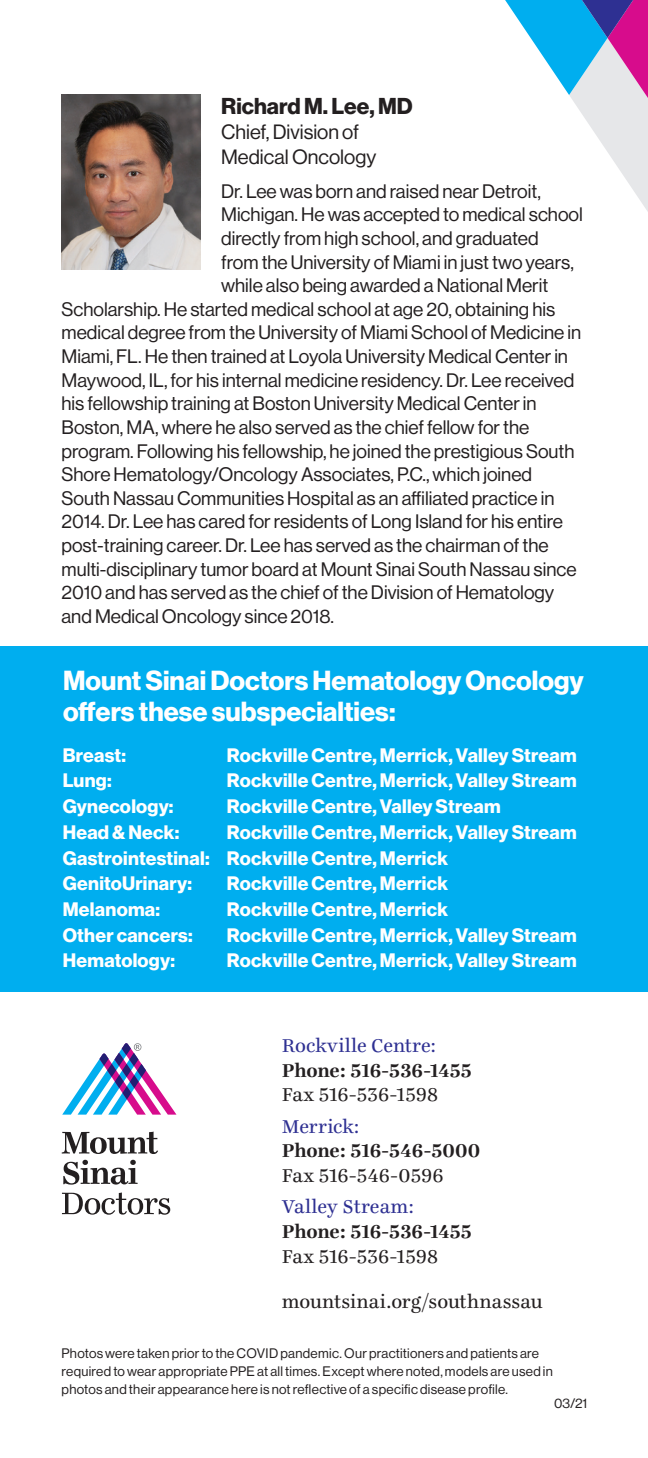
<style>
.page{position:relative;width:648px;height:1458px;background:#fff}
.page>*{position:absolute;margin:0;border:0;box-sizing:border-box;transform-origin:0 0}
.t1{font:27px/31.5px "N Haas Grotesk DS Std 75 Bd";color:#fff}
.t2{font:22.5px "N Haas Grotesk DS Std 75 Bd";color:#231f20}
.t3{font:20.25px "Ingeborg";color:#231f20}
.t4{font:20.25px "Ingeborg";letter-spacing:.01em;color:#2e3092}
.t5{font:700 20.25px "Ingeborg";letter-spacing:-.015em;color:#231f20}
.t6{font:20.25px/24.8px "N Haas Grotesk DS Std 55 Rg";color:#231f20}
.t7{font:700 20.25px "Ingeborg";letter-spacing:.005em;color:#231f20}
.t8{font:19.12px "N Haas Grotesk DS Std 55 Rg";color:#231f20}
.t9{font:19.12px/25.7px "N Haas Grotesk DS Std 75 Bd";letter-spacing:.015em;color:#fff}
.t10{font:13.5px/18px "N Haas Grotesk DS Std 55 Rg";letter-spacing:.02em;color:#231f20}
</style>
<div class="page">
<svg style="left:505px;top:0;width:143px;height:212px"></svg>
<svg style="left:62px;top:1132px;width:96px;height:22px"></svg>
<svg style="left:63px;top:1160px;width:75px;height:25px"></svg>
<svg style="left:62px;top:1192px;width:108px;height:23px"></svg>
<svg style="left:62px;top:1043px;width:114px;height:72px"></svg>
<div style="left:0;top:646px;width:648px;height:346px;background:#00aeef"></div>
<img style="left:62px;top:95px;width:139px;height:175px">
<p class="t2" style="left:221px;top:93px;width:193px">Richard M. Lee, MD</p>
<p class="t6" style="left:221px;top:120px;width:157px">Chief, Division of<br>Medical Oncology</p>
<p class="t8" style="left:221px;top:180px;width:321px">Dr. Lee was born and raised near Detroit,</p>
<p class="t8" style="left:221px;top:204px;width:363px">Michigan. He was accepted to medical school</p>
<p class="t8" style="left:221px;top:227px;width:319px">directly from high school, and graduated</p>
<p class="t8" style="left:221px;top:251px;width:354px">from the University of Miami in just two years,</p>
<p class="t8" style="left:221px;top:275px;width:329px">while also being awarded a National Merit</p>
<p class="t8" style="left:62px;top:298px;width:495px">Scholarship. He started medical school at age 20, obtaining his</p>
<p class="t8" style="left:62px;top:322px;width:521px">medical degree from the University of Miami School of Medicine in</p>
<p class="t8" style="left:62px;top:346px;width:508px">Miami, FL. He then trained at Loyola University Medical Center in</p>
<p class="t8" style="left:62px;top:369px;width:514px">Maywood, IL, for his internal medicine residency. Dr. Lee received</p>
<p class="t8" style="left:62px;top:393px;width:477px">his fellowship training at Boston University Medical Center in</p>
<p class="t8" style="left:62px;top:416px;width:469px">Boston, MA, where he also served as the chief fellow for the</p>
<p class="t8" style="left:62px;top:440px;width:514px">program. Following his fellowship, he joined the prestigious South</p>
<p class="t8" style="left:62px;top:464px;width:472px">Shore Hematology/Oncology Associates, P.C., which joined</p>
<p class="t8" style="left:62px;top:487px;width:494px">South Nassau Communities Hospital as an affiliated practice in</p>
<p class="t8" style="left:62px;top:511px;width:503px">2014. Dr. Lee has cared for residents of Long Island for his entire</p>
<p class="t8" style="left:62px;top:535px;width:489px">post-training career. Dr. Lee has served as the chairman of the</p>
<p class="t8" style="left:62px;top:558px;width:517px">multi-disciplinary tumor board at Mount Sinai South Nassau since</p>
<p class="t8" style="left:62px;top:582px;width:494px">2010 and has served as the chief of the Division of Hematology</p>
<p class="t8" style="left:62px;top:605px;width:274px">and Medical Oncology since 2018.</p>
<h1 class="t1" style="left:63px;top:665px;width:522px">Mount Sinai Doctors Hematology Oncology offers these subspecialties:</h1>
<p class="t9" style="left:63px;top:742px;width:65px">Breast:</p>
<p class="t9" style="left:227px;top:742px;width:351px">Rockville Centre, Merrick, Valley Stream</p>
<p class="t9" style="left:63px;top:768px;width:51px">Lung:</p>
<p class="t9" style="left:227px;top:768px;width:351px">Rockville Centre, Merrick, Valley Stream</p>
<p class="t9" style="left:63px;top:794px;width:112px">Gynecology:</p>
<p class="t9" style="left:227px;top:794px;width:275px">Rockville Centre, Valley Stream</p>
<p class="t9" style="left:63px;top:820px;width:118px">Head &amp; Neck:</p>
<p class="t9" style="left:63px;top:820px;width:515px;text-indent:164px">Rockville Centre, Merrick, Valley Stream<br>Gastrointestinal: Rockville Centre, Merrick<br>GenitoUrinary:</p>
<p class="t9" style="left:227px;top:871px;width:223px">Rockville Centre, Merrick</p>
<p class="t9" style="left:63px;top:897px;width:99px">Melanoma:</p>
<p class="t9" style="left:227px;top:897px;width:223px">Rockville Centre, Merrick</p>
<p class="t9" style="left:63px;top:922px;width:132px">Other cancers:</p>
<p class="t9" style="left:227px;top:922px;width:351px">Rockville Centre, Merrick, Valley Stream</p>
<p class="t9" style="left:63px;top:948px;width:114px">Hematology:</p>
<p class="t9" style="left:227px;top:948px;width:351px">Rockville Centre, Merrick, Valley Stream</p>
<p class="t4" style="left:282px;top:1033px;width:156px">Rockville Centre:</p>
<p class="t5" style="left:282px;top:1058px;width:191px">Phone: 516-536-1455</p>
<p class="t3" style="left:282px;top:1083px;width:158px">Fax 516-536-1598</p>
<p class="t4" style="left:282px;top:1114px;width:79px">Merrick:</p>
<p class="t7" style="left:282px;top:1139px;width:200px">Phone: 516-546-5000</p>
<p class="t3" style="left:282px;top:1164px;width:163px">Fax 516-546-0596</p>
<p class="t4" style="left:282px;top:1195px;width:134px">Valley Stream:</p>
<p class="t5" style="left:282px;top:1219px;width:191px">Phone: 516-536-1455</p>
<p class="t3" style="left:282px;top:1244px;width:158px">Fax 516-536-1598</p>
<p class="t3" style="left:282px;top:1289px;width:262px">mountsinai.org/southnassau</p>
<p class="t10" style="left:62px;top:1345px;width:493px">Photos were taken prior to the COVID pandemic. Our practitioners and patients are required to wear appropriate PPE at all times. Except where noted, models are used in photos and their appearance here is not reflective of a specific disease profile.</p>
<p class="t10" style="left:554px;top:1394px;width:35px">03/21</p>
</div>
